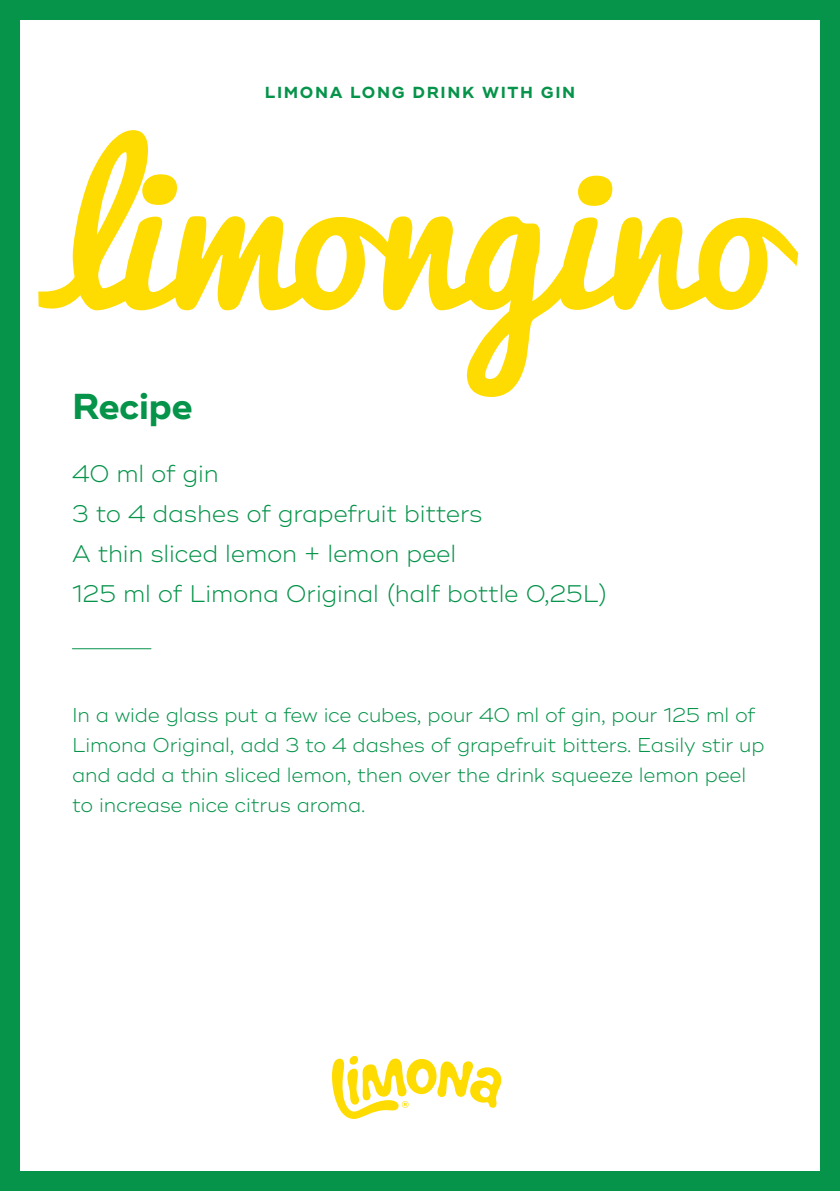
<style>
.page{position:relative;width:840px;height:1191px;background:#fff}
.page>*{position:absolute;margin:0;border:0;box-sizing:border-box;transform-origin:0 0}
.t1{font:700 36px "Ridley Grotesk";letter-spacing:-.01em;color:#06934a}
.t2{font:300 24px "Ridley Grotesk";letter-spacing:-.01em;color:#06934a}
.t3{font:300 20px/30px "Ridley Grotesk";letter-spacing:-.01em;color:#06934a}
.t4{font:700 16px "Ridley Grotesk";letter-spacing:.1em;color:#06934a}
</style>
<div class="page">
<div style="left:0;top:0;width:839px;height:1191px;border:20px solid #06934a"></div>
<hr style="left:72px;top:648px;width:79px;height:1px;background:#06934a">
<svg style="left:332px;top:1055px;width:169px;height:64px"></svg>
<svg style="left:466px;top:176px;width:331px;height:221px"></svg>
<svg style="left:79px;top:130px;width:410px;height:180px"></svg>
<svg style="left:38px;top:211px;width:47px;height:99px"></svg>
<p class="t4" style="left:264px;top:82px;width:312px">LIMONA LONG DRINK WITH GIN</p>
<p class="t1" style="left:72px;top:384px;width:122px">Recipe</p>
<p class="t2" style="left:72px;top:459px;width:148px">40 ml of gin</p>
<p class="t2" style="left:72px;top:499px;width:412px">3 to 4 dashes of grapefruit bitters</p>
<p class="t2" style="left:72px;top:539px;width:385px">A thin sliced lemon + lemon peel</p>
<p class="t2" style="left:72px;top:579px;width:537px">125 ml of Limona Original (half bottle 0,25L)</p>
<p class="t3" style="left:72px;top:700px;width:693px">In a wide glass put a few ice cubes, pour 40 ml of gin, pour 125 ml of Limona Original, add 3 to 4 dashes of grapefruit bitters. Easily stir up and add a thin sliced lemon, then over the drink squeeze lemon peel to increase nice citrus aroma.</p>
</div>
